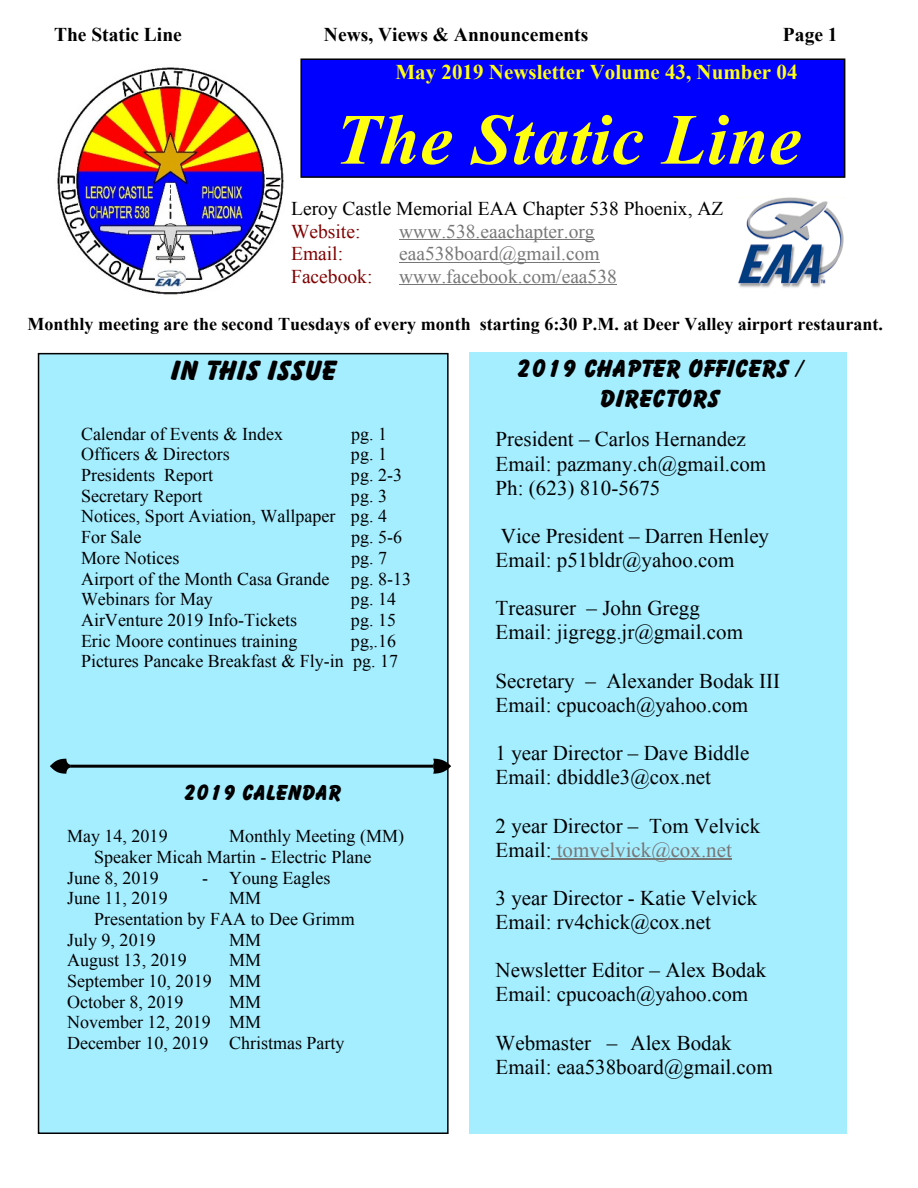
<style>
.page{position:relative;width:918px;height:1188px;background:#fff}
.page>*{position:absolute;margin:0;border:0;box-sizing:border-box;transform-origin:0 0}
.t1{font:italic 700 72px "Times New Roman";letter-spacing:.01em;color:#ffff12}
.t2{font:27px "Balloonist SF Bold";color:#000}
.t3{font:24px/29.7px "Balloonist SF Bold";color:#000;text-align:center}
.t4{font:21px/24.2px "Times New Roman";color:#000}
.t5{font:700 21px "Times New Roman";color:#ffff12}
.t6{font:21px "Balloonist SF Bold";color:#000}
.t7{font:19.5px "Times New Roman";color:#777}
.t8{font:700 19.5px "Times New Roman";color:#000}
.t9{font:19.5px "Times New Roman";color:#000}
.t10{font:19.5px "Times New Roman";color:#800000}
.t11{font:18px/20.7px "Times New Roman";color:#000;text-align:justify}
.t12{font:700 18px "Times New Roman";color:#000}
.s1{color:#777}
</style>
<div class="page">
<div style="left:38px;top:353px;width:411px;height:781px;background:#a5eeff;border:2px solid #000"></div>
<div style="left:300px;top:58px;width:545px;height:120px;background:#00f;border:2px solid #000"></div>
<img style="left:738px;top:197px;width:106px;height:91px">
<img style="left:57px;top:67px;width:227px;height:228px">
<hr style="left:399px;top:239px;width:196px;height:1px;background:#777">
<hr style="left:399px;top:262px;width:201px;height:1px;background:#777">
<hr style="left:399px;top:284px;width:218px;height:1px;background:#777">
<hr style="left:71px;top:765px;width:362px;height:3px;background:#000">
<svg style="left:50px;top:759px;width:21px;height:15px"></svg>
<svg style="left:433px;top:759px;width:18px;height:15px"></svg>
<div style="left:469px;top:353px;width:378px;height:781px;background:#a5eeff"></div>
<hr style="left:552px;top:858px;width:180px;height:1px;background:#777">
<p class="t8" style="left:54px;top:28px;width:129px">The Static Line</p>
<p class="t8" style="left:324px;top:28px;width:266px">News, Views &amp; Announcements</p>
<p class="t8" style="left:783px;top:28px;width:56px">Page 1</p>
<p class="t5" style="left:395px;top:65px;width:404px">May 2019 Newsletter Volume 43, Number 04</p>
<h1 class="t1" style="left:335px;top:115px;width:468px">The Static Line</h1>
<p class="t9" style="left:291px;top:202px;width:434px">Leroy Castle Memorial EAA Chapter 538 Phoenix, AZ</p>
<p class="t10" style="left:291px;top:224px;width:71px">Website:</p>
<p class="t7" style="left:399px;top:224px;width:197px">www.538.eaachapter.org</p>
<p class="t10" style="left:291px;top:247px;width:53px">Email:</p>
<p class="t7" style="left:399px;top:247px;width:202px">eaa538board@gmail.com</p>
<p class="t10" style="left:291px;top:269px;width:83px">Facebook:</p>
<p class="t7" style="left:399px;top:269px;width:219px">www.facebook.com/eaa538</p>
<p class="t12" style="left:27px;top:317px;width:857px">Monthly meeting are the second Tuesdays of every month starting 6:30 P.M. at Deer Valley airport restaurant.</p>
<h2 class="t2" style="left:168px;top:360px;width:167px">IN THIS ISSUE</h2>
<p class="t11" style="left:81px;top:425px;width:204px">Calendar of Events &amp; Index</p>
<p class="t11" style="left:351px;top:425px;width:38px">pg. 1</p>
<p class="t11" style="left:81px;top:446px;width:150px">Officers &amp; Directors</p>
<p class="t11" style="left:351px;top:446px;width:38px">pg. 1</p>
<p class="t11" style="left:81px;top:466px;width:134px">Presidents Report</p>
<p class="t11" style="left:351px;top:466px;width:53px">pg. 2-3</p>
<p class="t11" style="left:81px;top:487px;width:123px">Secretary Report</p>
<p class="t11" style="left:81px;top:487px;width:308px;text-indent:270px">pg. 3<br>Notices, Sport Aviation, Wallpaper pg. 4<br>For Sale</p>
<p class="t11" style="left:351px;top:528px;width:53px">pg. 5-6</p>
<p class="t11" style="left:81px;top:549px;width:100px">More Notices</p>
<p class="t11" style="left:81px;top:549px;width:332px;text-align:left;text-indent:270px">pg. 7<br>Airport of the Month Casa Grande pg. 8-13<br>Webinars for May</p>
<p class="t11" style="left:351px;top:591px;width:47px">pg. 14</p>
<p class="t11" style="left:81px;top:611px;width:218px">AirVenture 2019 Info-Tickets</p>
<p class="t11" style="left:351px;top:611px;width:47px">pg. 15</p>
<p class="t11" style="left:81px;top:632px;width:218px">Eric Moore continues training</p>
<p class="t11" style="left:81px;top:632px;width:319px;text-align:right">pg,.16<br>Pictures Pancake Breakfast &amp; Fly-in pg. 17</p>
<p class="t6" style="left:181px;top:785px;width:160px">2019 CALENDAR</p>
<p class="t11" style="left:67px;top:828px;width:102px">May 14, 2019</p>
<p class="t11" style="left:229px;top:828px;width:176px">Monthly Meeting (MM)</p>
<p class="t11" style="left:94px;top:848px;width:279px">Speaker Micah Martin - Electric Plane</p>
<p class="t11" style="left:67px;top:869px;width:93px">June 8, 2019</p>
<p class="t11" style="left:202px;top:869px;width:130px">- Young Eagles</p>
<p class="t11" style="left:67px;top:890px;width:102px">June 11, 2019</p>
<p class="t11" style="left:229px;top:890px;width:33px">MM</p>
<p class="t11" style="left:94px;top:910px;width:262px">Presentation by FAA to Dee Grimm</p>
<p class="t11" style="left:67px;top:931px;width:90px">July 9, 2019</p>
<p class="t11" style="left:229px;top:931px;width:33px">MM</p>
<p class="t11" style="left:67px;top:952px;width:121px">August 13, 2019</p>
<p class="t11" style="left:67px;top:952px;width:195px;text-indent:162px">MM September 10, 2019 MM October 8, 2019</p>
<p class="t11" style="left:67px;top:993px;width:279px;text-align:left;text-indent:162px">MM<br>November 12, 2019 MM<br>December 10, 2019 Christmas Party</p>
<h3 class="t3" style="left:514px;top:354px;width:289px">2019 CHAPTER OFFICERS /<br>DIRECTORS</h3>
<p class="t4" style="left:496px;top:429px;width:272px">President – Carlos Hernandez<br>Email: pazmany.ch@gmail.com<br>Ph: (623) 810-5675</p>
<p class="t4" style="left:496px;top:526px;width:275px">Vice President – Darren Henley<br>Email: p51bldr@yahoo.com</p>
<p class="t4" style="left:496px;top:598px;width:249px">Treasurer – John Gregg<br>Email: jigregg.jr@gmail.com</p>
<p class="t4" style="left:496px;top:671px;width:286px">Secretary – Alexander Bodak III<br>Email: cpucoach@yahoo.com</p>
<p class="t4" style="left:496px;top:743px;width:255px">1 year Director – Dave Biddle<br>Email: dbiddle3@cox.net</p>
<p class="t4" style="left:496px;top:815px;width:266px">2 year Director – Tom Velvick<br>Email: <span class="s1">tomvelvick@cox.net</span></p>
<p class="t4" style="left:496px;top:888px;width:263px">3 year Director - Katie Velvick<br>Email: rv4chick@cox.net</p>
<p class="t4" style="left:496px;top:960px;width:272px">Newsletter Editor – Alex Bodak<br>Email: cpucoach@yahoo.com</p>
<p class="t4" style="left:496px;top:1033px;width:279px">Webmaster – Alex Bodak<br>Email: eaa538board@gmail.com</p>
</div>
